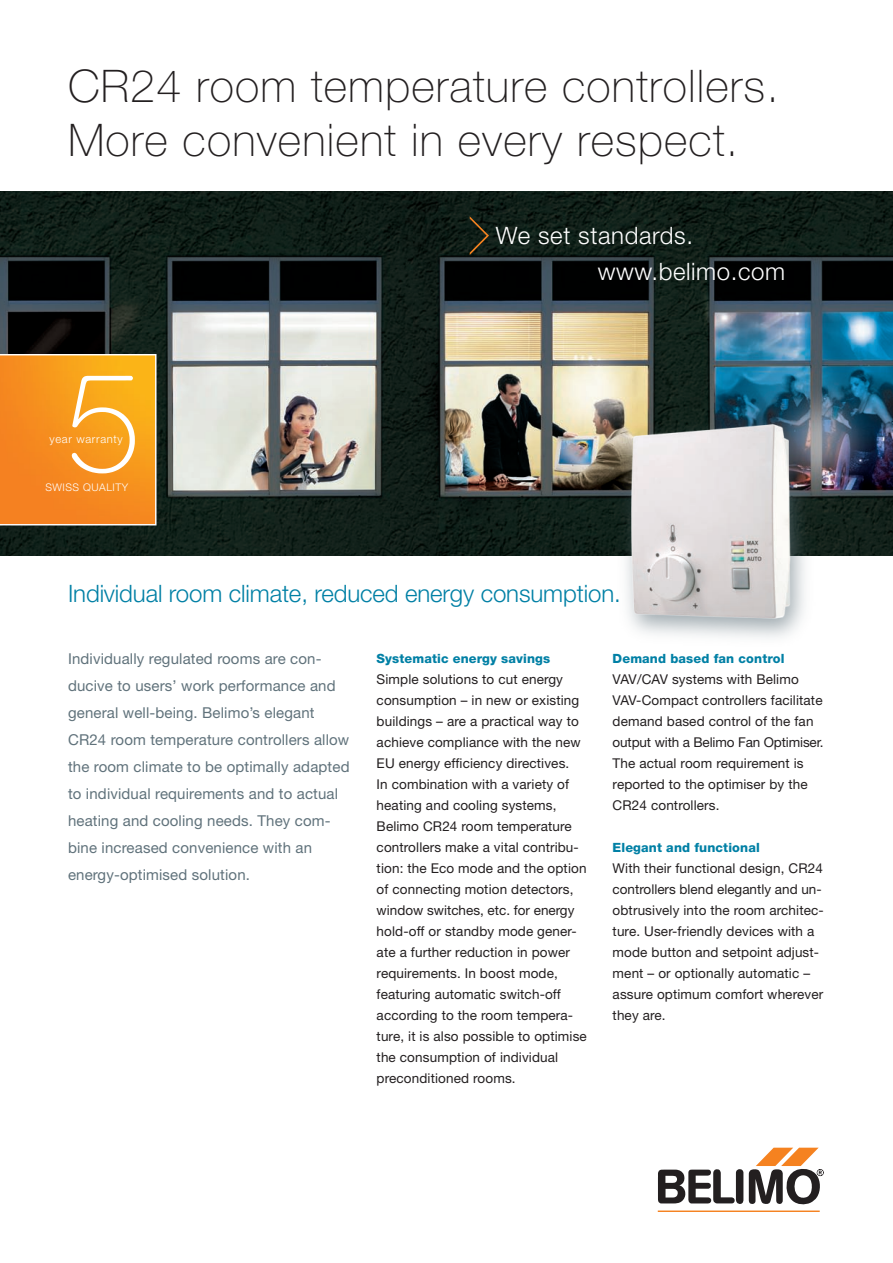
<style>
.page{position:relative;width:893px;height:1263px;background:#fff}
.page>*{position:absolute;margin:0;border:0;box-sizing:border-box;transform-origin:0 0}
.t1{font:100 45px "Helvetica Neue";letter-spacing:.025em;color:#231f20}
.Sub_Title{font:300 24px "Helvetica Neue";letter-spacing:-.005em;color:#0180a5}
.Claim_www{font:300 24px "Helvetica Neue";letter-spacing:.025em;color:#fff}
.Text_normal_E{font:15px/27px "Helvetica Neue";letter-spacing:.01em;color:#60727b}
.Text_normal_E-2{font:13.5px/21px "Helvetica Neue";letter-spacing:.01em;color:#231f20}
.Text_normal_E-3{font:800 12.75px "Helvetica Neue";letter-spacing:.01em;color:#0180a5}
.t2{font:300 11.25px "Helvetica Neue";letter-spacing:.06em;color:#fff}
.t3{font:300 10.5px "Helvetica Neue";letter-spacing:.05em;color:#fff}
</style>
<div class="page">
<img style="left:0;top:191px;width:893px;height:365px">
<svg style="left:0;top:354px;width:157px;height:171px;background:#f69a2d"></svg>
<hr style="left:658px;top:1210px;width:162px;height:2px;background:#f58220">
<svg style="left:658px;top:1169px;width:85px;height:35px"></svg>
<svg style="left:749px;top:1148px;width:75px;height:57px"></svg>
<svg style="left:470px;top:216px;width:19px;height:39px"></svg>
<div style="left:613px;top:411px;width:203px;height:238px;background:#60727b;opacity:.6"></div>
<img style="left:627px;top:420px;width:166px;height:203px">
<p class="t1" style="left:68px;top:61px;width:712px">CR24 room temperature controllers.</p>
<p class="t1" style="left:68px;top:115px;width:672px">More convenient in every respect.</p>
<p class="t2" style="left:49px;top:432px;width:75px">year warranty</p>
<p class="t3" style="left:45px;top:481px;width:84px">SWISS QUALITY</p>
<p class="Claim_www" style="left:496px;top:221px;width:199px">We set standards.</p>
<p class="Claim_www" style="left:598px;top:257px;width:189px">www.belimo.com</p>
<p class="Sub_Title" style="left:68px;top:579px;width:554px">Individual room climate, reduced energy consumption.</p>
<p class="Text_normal_E" style="left:68px;top:645px;width:283px">Individually regulated rooms are con&shy;ducive to users’ work performance and general well-being. Belimo’s elegant CR24 room temperature controllers allow the room climate to be optimally adapted to individual requirements and to actual heating and cooling needs. They com&shy;bine increased convenience with an energy-optimised solution.</p>
<p class="Text_normal_E-3" style="left:613px;top:651px;width:173px">Demand based fan control</p>
<p class="Text_normal_E-3" style="left:377px;top:651px;width:175px">Systematic energy savings</p>
<p class="Text_normal_E-2" style="left:377px;top:668px;width:206px">Simple solutions to cut energy consumption – in new or existing buildings – are a practical way to achieve compliance with the new<br>EU energy efficiency directives.</p>
<p class="Text_normal_E-2" style="left:377px;top:773px;width:211px">In combination with a variety of heating and cooling systems,<br>Belimo CR24 room temperature controllers make a vital contribu&shy;tion: the Eco mode and the option of connecting motion detectors, window switches, etc. for energy hold-off or standby mode gener&shy;ate a further reduction in power requirements. In boost mode,</p>
<p class="Text_normal_E-2" style="left:377px;top:983px;width:186px">featuring automatic switch-off</p>
<p class="Text_normal_E-2" style="left:377px;top:1004px;width:212px">according to the room tempera&shy;ture, it is also possible to optimise the consumption of individual preconditioned rooms.</p>
<p class="Text_normal_E-2" style="left:613px;top:668px;width:212px">VAV/CAV systems with Belimo<br>VAV-Compact controllers facilitate demand based control of the fan output with a Belimo Fan Optimiser.<br>The actual room requirement is reported to the optimiser by the<br>CR24 controllers.</p>
<p class="Text_normal_E-3" style="left:613px;top:840px;width:149px">Elegant and functional</p>
<p class="Text_normal_E-2" style="left:613px;top:857px;width:213px">With their functional design, CR24 controllers blend elegantly and un&shy;obtrusively into the room architec&shy;ture. User-friendly devices with a mode button and setpoint adjust&shy;ment – or optionally automatic – assure optimum comfort wherever they are.</p>
</div>
